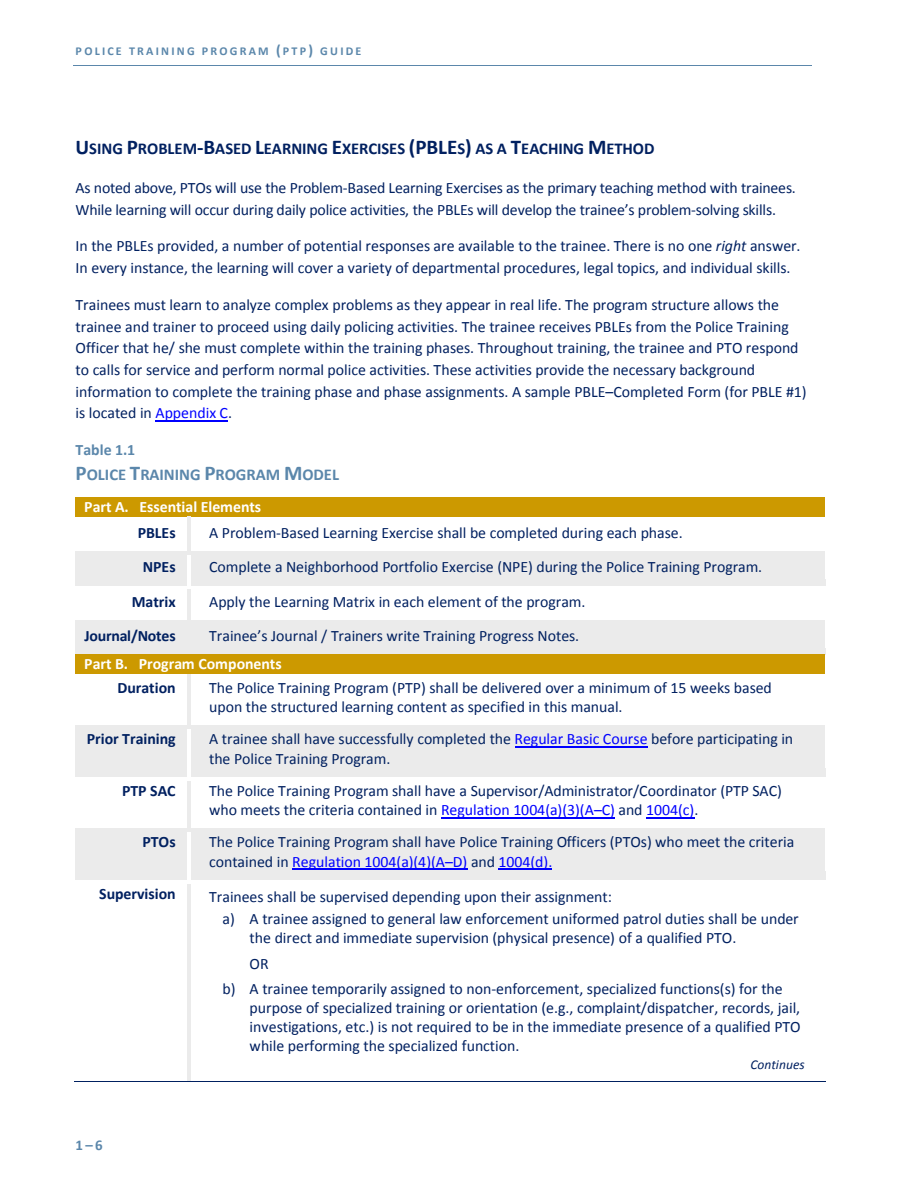
<style>
.page{position:relative;width:918px;height:1188px;background:#fff}
.page>*{position:absolute;margin:0;border:0;box-sizing:border-box;transform-origin:0 0}
.t1{font:700 16.5px "Calibri";color:#002060}
.t2{font:700 16.5px "Calibri";color:#5b87ab}
.t3{font:15.9px/21.8px "Calibri";color:#002060}
.t4{font:700 15.9px "Calibri";letter-spacing:-.005em;color:#002060}
.t5{font:700 15.9px "Calibri";letter-spacing:-.005em;color:#fff}
.t6{font:700 15.9px "Calibri";color:#5b87ab}
.t7{font:700 15px "Calibri";color:#5b87ab}
.t8{font:italic 13.5px "Calibri";color:#002060}
.t9{font:700 12px "Calibri";letter-spacing:.185em;color:#5b87ab}
.s1{font-size:15px}
.s2{font-size:21px}
.s3{font-style:italic}
.s4{color:#00f}
</style>
<div class="page">
<hr style="left:73px;top:65px;width:739px;height:1px;background:#5b87ab">
<hr style="left:156px;top:420px;width:72px;height:1px;background:#00f">
<div style="left:76px;top:497px;width:8px;height:19px;background:#c90"></div>
<div style="left:816px;top:497px;width:9px;height:19px;background:#c90"></div>
<hr style="left:76px;top:516px;width:749px;height:1px;background:#c90">
<div style="left:84px;top:497px;width:732px;height:19px;background:#c90"></div>
<svg style="left:187px;top:517px;width:4px;height:4px"></svg>
<hr style="left:187px;top:521px;width:4px;height:30px;background:#ebebeb">
<div style="left:76px;top:551px;width:111px;height:7px;background:#ebebeb"></div>
<div style="left:76px;top:558px;width:8px;height:19px;background:#ebebeb"></div>
<div style="left:180px;top:558px;width:7px;height:19px;background:#ebebeb"></div>
<div style="left:76px;top:577px;width:111px;height:9px;background:#ebebeb"></div>
<div style="left:84px;top:558px;width:96px;height:19px;background:#ebebeb"></div>
<div style="left:191px;top:551px;width:634px;height:7px;background:#ebebeb"></div>
<div style="left:191px;top:558px;width:6px;height:19px;background:#ebebeb"></div>
<div style="left:816px;top:558px;width:9px;height:19px;background:#ebebeb"></div>
<div style="left:191px;top:577px;width:634px;height:9px;background:#ebebeb"></div>
<div style="left:197px;top:558px;width:619px;height:19px;background:#ebebeb"></div>
<svg style="left:187px;top:551px;width:4px;height:4px"></svg>
<hr style="left:187px;top:590px;width:4px;height:30px;background:#ebebeb">
<div style="left:76px;top:620px;width:111px;height:7px;background:#ebebeb"></div>
<div style="left:76px;top:627px;width:8px;height:19px;background:#ebebeb"></div>
<div style="left:180px;top:627px;width:7px;height:19px;background:#ebebeb"></div>
<div style="left:76px;top:646px;width:111px;height:9px;background:#ebebeb"></div>
<div style="left:84px;top:627px;width:96px;height:19px;background:#ebebeb"></div>
<div style="left:191px;top:620px;width:634px;height:7px;background:#ebebeb"></div>
<div style="left:191px;top:627px;width:6px;height:19px;background:#ebebeb"></div>
<div style="left:816px;top:627px;width:9px;height:19px;background:#ebebeb"></div>
<div style="left:191px;top:646px;width:634px;height:9px;background:#ebebeb"></div>
<div style="left:197px;top:627px;width:619px;height:19px;background:#ebebeb"></div>
<svg style="left:187px;top:620px;width:4px;height:4px"></svg>
<hr style="left:187px;top:624px;width:4px;height:30px;background:#ebebeb">
<hr style="left:76px;top:654px;width:749px;height:1px;background:#c90">
<div style="left:76px;top:655px;width:8px;height:19px;background:#c90"></div>
<div style="left:816px;top:655px;width:9px;height:19px;background:#c90"></div>
<div style="left:84px;top:655px;width:732px;height:19px;background:#c90"></div>
<svg style="left:187px;top:674px;width:4px;height:4px"></svg>
<hr style="left:187px;top:678px;width:4px;height:47px;background:#ebebeb">
<div style="left:76px;top:730px;width:8px;height:19px;background:#ebebeb"></div>
<div style="left:180px;top:730px;width:7px;height:19px;background:#ebebeb"></div>
<div style="left:76px;top:749px;width:111px;height:28px;background:#ebebeb"></div>
<div style="left:84px;top:730px;width:96px;height:19px;background:#ebebeb"></div>
<div style="left:191px;top:730px;width:6px;height:38px;background:#ebebeb"></div>
<div style="left:816px;top:730px;width:9px;height:38px;background:#ebebeb"></div>
<div style="left:197px;top:730px;width:619px;height:19px;background:#ebebeb"></div>
<hr style="left:515px;top:746px;width:132px;height:1px;background:#00f">
<div style="left:197px;top:749px;width:619px;height:19px;background:#ebebeb"></div>
<div style="left:76px;top:725px;width:111px;height:5px;background:#ebebeb"></div>
<svg style="left:187px;top:725px;width:4px;height:4px"></svg>
<div style="left:191px;top:725px;width:634px;height:5px;background:#ebebeb"></div>
<div style="left:189px;top:768px;width:636px;height:9px;background:#ebebeb"></div>
<hr style="left:187px;top:730px;width:4px;height:47px;background:#fff">
<hr style="left:441px;top:817px;width:174px;height:1px;background:#00f">
<hr style="left:646px;top:817px;width:48px;height:1px;background:#00f">
<hr style="left:187px;top:781px;width:4px;height:47px;background:#ebebeb">
<div style="left:76px;top:828px;width:111px;height:5px;background:#ebebeb"></div>
<div style="left:76px;top:833px;width:8px;height:19px;background:#ebebeb"></div>
<div style="left:180px;top:833px;width:7px;height:19px;background:#ebebeb"></div>
<div style="left:76px;top:852px;width:111px;height:28px;background:#ebebeb"></div>
<div style="left:84px;top:833px;width:96px;height:19px;background:#ebebeb"></div>
<div style="left:191px;top:828px;width:634px;height:5px;background:#ebebeb"></div>
<div style="left:191px;top:833px;width:6px;height:38px;background:#ebebeb"></div>
<div style="left:816px;top:833px;width:9px;height:38px;background:#ebebeb"></div>
<div style="left:197px;top:833px;width:619px;height:19px;background:#ebebeb"></div>
<div style="left:197px;top:852px;width:619px;height:19px;background:#ebebeb"></div>
<hr style="left:292px;top:868px;width:175px;height:1px;background:#00f">
<hr style="left:499px;top:868px;width:53px;height:1px;background:#00f">
<svg style="left:187px;top:828px;width:4px;height:4px"></svg>
<div style="left:189px;top:871px;width:636px;height:9px;background:#ebebeb"></div>
<hr style="left:187px;top:832px;width:4px;height:48px;background:#fff">
<hr style="left:75px;top:1081px;width:112px;height:1px;background:#002060">
<hr style="left:187px;top:884px;width:4px;height:197px;background:#ebebeb">
<hr style="left:188px;top:1081px;width:637px;height:1px;background:#002060">
<p class="t9" style="left:76px;top:44px;width:287px">POLICE TRAINING PROGRAM <span class="s1">(</span>PTP<span class="s1">)</span> GUIDE</p>
<p class="t1" style="left:76px;top:138px;width:580px"><span class="s2">U</span>SING <span class="s2">P</span>ROBLEM<span class="s2">-B</span>ASED <span class="s2">L</span>EARNING <span class="s2">E</span>XERCISES <span class="s2">(PBLE</span>S<span class="s2">)</span> AS A <span class="s2">T</span>EACHING <span class="s2">M</span>ETHOD</p>
<p class="t3" style="left:76px;top:177px;width:722px">As noted above, PTOs will use the Problem-Based Learning Exercises as the primary teaching method with trainees.<br>While learning will occur during daily police activities, the PBLEs will develop the trainee’s problem-solving skills.</p>
<p class="t3" style="left:76px;top:235px;width:726px">In the PBLEs provided, a number of potential responses are available to the trainee. There is no one <span class="s3">right</span> answer.<br>In every instance, the learning will cover a variety of departmental procedures, legal topics, and individual skills.</p>
<p class="t3" style="left:76px;top:294px;width:733px">Trainees must learn to analyze complex problems as they appear in real life. The program structure allows the trainee and trainer to proceed using daily policing activities. The trainee receives PBLEs from the Police Training Officer that he/ she must complete within the training phases. Throughout training, the trainee and PTO respond to calls for service and perform normal police activities. These activities provide the necessary background information to complete the training phase and phase assignments. A sample PBLE–Completed Form (for PBLE #1) is located in <span class="s4">Appendix C</span>.</p>
<p class="t6" style="left:76px;top:440px;width:61px">Table 1.1</p>
<p class="t2" style="left:76px;top:463px;width:265px"><span class="s2">P</span>OLICE <span class="s2">T</span>RAINING <span class="s2">P</span>ROGRAM <span class="s2">M</span>ODEL</p>
<p class="t5" style="left:84px;top:496px;width:178px">Part A. Essential Elements</p>
<p class="t4" style="left:138px;top:522px;width:40px">PBLEs</p>
<p class="t3" style="left:209px;top:522px;width:475px">A Problem-Based Learning Exercise shall be completed during each phase.</p>
<p class="t4" style="left:143px;top:557px;width:34px">NPEs</p>
<p class="t3" style="left:209px;top:556px;width:555px">Complete a Neighborhood Portfolio Exercise (NPE) during the Police Training Program.</p>
<p class="t4" style="left:132px;top:592px;width:45px">Matrix</p>
<p class="t3" style="left:209px;top:591px;width:378px">Apply the Learning Matrix in each element of the program.</p>
<p class="t4" style="left:84px;top:626px;width:93px">Journal/Notes</p>
<p class="t3" style="left:209px;top:625px;width:372px">Trainee’s Journal / Trainers write Training Progress Notes.</p>
<p class="t5" style="left:84px;top:654px;width:199px">Part B. Program Components</p>
<p class="t4" style="left:118px;top:678px;width:60px">Duration</p>
<p class="t3" style="left:209px;top:678px;width:564px;line-height:19.2px">The Police Training Program (PTP) shall be delivered over a minimum of 15 weeks based upon the structured learning content as specified in this manual.</p>
<p class="t4" style="left:87px;top:729px;width:90px">Prior Training</p>
<p class="t3" style="left:209px;top:730px;width:586px;line-height:19.2px">A trainee shall have successfully completed the <span class="s4">Regular Basic Course</span> before participating in the Police Training Program.</p>
<p class="t4" style="left:122px;top:781px;width:55px">PTP SAC</p>
<p class="t3" style="left:209px;top:781px;width:574px;line-height:19.2px">The Police Training Program shall have a Supervisor/Administrator/Coordinator (PTP SAC) who meets the criteria contained in <span class="s4">Regulation 1004(a)(3)(A–C)</span> and <span class="s4">1004(c)</span>.</p>
<p class="t4" style="left:142px;top:832px;width:35px">PTOs</p>
<p class="t3" style="left:209px;top:833px;width:587px;line-height:19px">The Police Training Program shall have Police Training Officers (PTOs) who meet the criteria contained in <span class="s4">Regulation 1004(a)(4)(A–D)</span> and <span class="s4">1004(d).</span></p>
<p class="t4" style="left:99px;top:883px;width:78px">Supervision</p>
<p class="t3" style="left:223px;top:885px;width:578px;line-height:22.2px;text-indent:-13px">Trainees shall be supervised depending upon their assignment:<br>a) A trainee assigned to general law enforcement uniformed patrol duties shall be under</p>
<p class="t3" style="left:250px;top:927px;width:488px">the direct and immediate supervision (physical presence) of a qualified PTO.</p>
<p class="t3" style="left:250px;top:952px;width:21px">OR</p>
<p class="t3" style="left:223px;top:978px;width:561px">b) A trainee temporarily assigned to non-enforcement, specialized functions(s) for the</p>
<p class="t3" style="left:250px;top:998px;width:552px;line-height:19.2px;text-align:justify">purpose of specialized training or orientation (e.g., complaint/dispatcher, records, jail, investigations, etc.) is not required to be in the immediate presence of a qualified PTO while performing the specialized function.</p>
<p class="t8" style="left:751px;top:1055px;width:56px">Continues</p>
<p class="t7" style="left:76px;top:1136px;width:29px">1–6</p>
</div>
